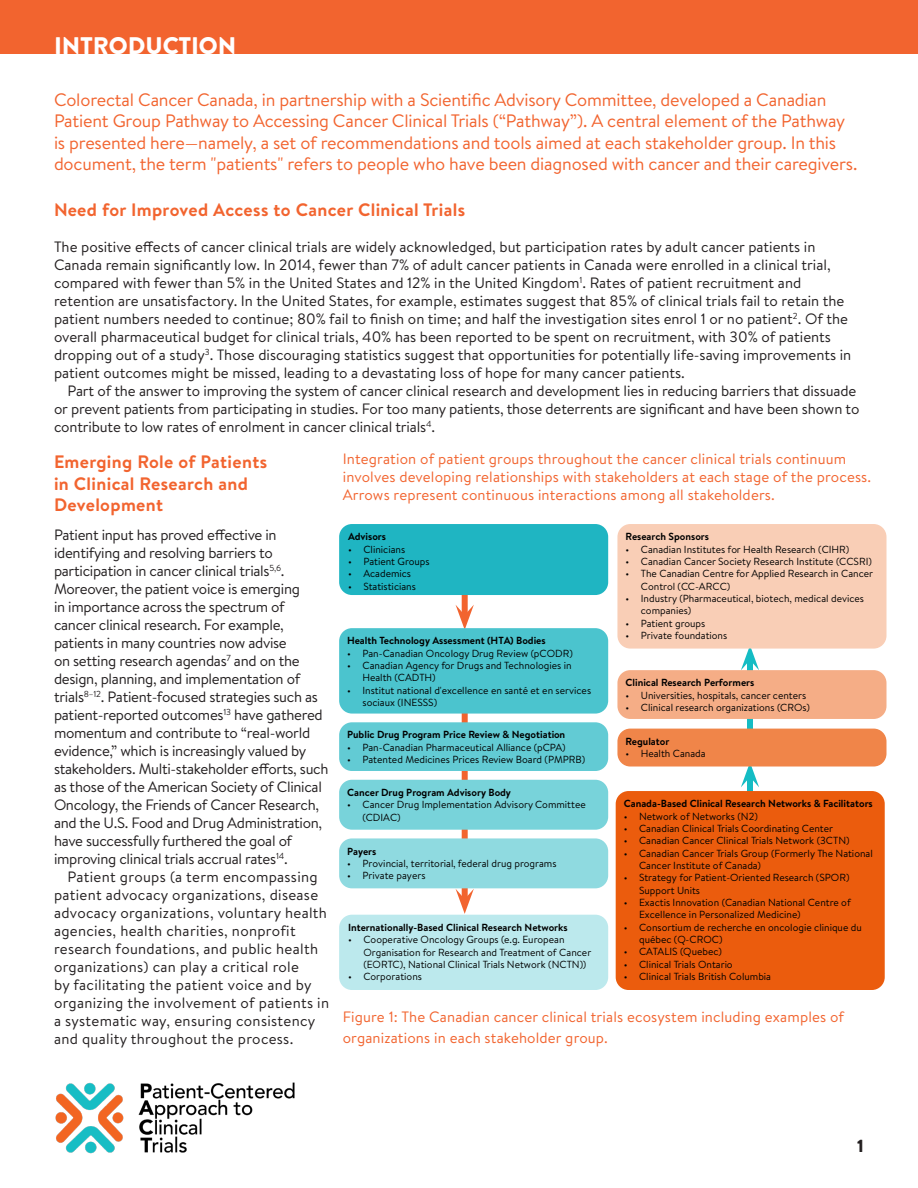
<style>
.page{position:relative;width:918px;height:1188px;background:#fff}
.page>*{position:absolute;margin:0;border:0;box-sizing:border-box;transform-origin:0 0}
.t1{font:900 24px "Brandon Grotesque";color:#fff}
.t2{font:18px/21.6px "Brandon Text";letter-spacing:-.01em;color:#f2642f}
.Subhead{font:700 18px/21.6px "Brandon Text";letter-spacing:.02em;color:#f2642f}
.t3{font:900 18px "Brandon Grotesque";color:#231f20}
.t4{font:15px/18px "Brandon Text";letter-spacing:-.005em;color:#231f20}
.t5{font:15px/18px "Brandon Text";letter-spacing:.02em;color:#231f20}
.Subhead-2{font:15px/18px "Brandon Text";letter-spacing:.01em;color:#f2642f}
.t6{font:10.35px/12.3px "Brandon Text";color:#000}
.t7{font:700 10.35px "Brandon Text";color:#000}
</style>
<div class="page">
<div style="left:0;top:0;width:918px;height:54px;background:#f2642f"></div>
<img style="left:55px;top:1082px;width:240px;height:72px">
<div style="left:462px;top:641px;width:6px;height:258px;background:#f2642f"></div>
<svg style="left:456px;top:889px;width:18px;height:25px"></svg>
<div style="left:462px;top:545px;width:6px;height:70px;background:#f2642f"></div>
<svg style="left:456px;top:605px;width:18px;height:23px"></svg>
<div style="left:747px;top:660px;width:6px;height:94px;background:#14bcc4"></div>
<svg style="left:741px;top:649px;width:18px;height:21px"></svg>
<div style="left:747px;top:777px;width:6px;height:201px;background:#14bcc4"></div>
<svg style="left:741px;top:767px;width:18px;height:20px"></svg>
<div style="left:339px;top:524px;width:269px;height:71px;background:#1fb5c2;border-radius:13px"></div>
<div style="left:339px;top:915px;width:269px;height:75px;background:#bce9ed;border-radius:13px"></div>
<div style="left:617px;top:524px;width:270px;height:125px;background:#f9ceb6;border-radius:13px"></div>
<div style="left:339px;top:628px;width:269px;height:86px;background:#4bc4ce;border-radius:13px"></div>
<div style="left:616px;top:791px;width:269px;height:199px;background:#eb5c0d;border-radius:13px"></div>
<div style="left:339px;top:722px;width:269px;height:49px;background:#62cbd4;border-radius:13px"></div>
<div style="left:617px;top:729px;width:270px;height:38px;background:#f08549;border-radius:13px"></div>
<div style="left:339px;top:780px;width:269px;height:50px;background:#78d3da;border-radius:13px"></div>
<div style="left:339px;top:838px;width:269px;height:50px;background:#8fdae0;border-radius:13px"></div>
<div style="left:617px;top:670px;width:270px;height:49px;background:#f5ad86;border-radius:13px"></div>
<p class="t1" style="left:54px;top:29px;width:184px">INTRODUCTION</p>
<p class="t2" style="left:54px;top:88px;width:805px">Colorectal Cancer Canada, in partnership with a Scientific Advisory Committee, developed a Canadian Patient Group Pathway to Accessing Cancer Clinical Trials (“Pathway”). A central element of the Pathway is presented here—namely, a set of recommendations and tools aimed at each stakeholder group. In this document, the term "patients" refers to people who have been diagnosed with cancer and their caregivers.</p>
<p class="Subhead" style="left:54px;top:199px;width:413px">Need for Improved Access to Cancer Clinical Trials</p>
<p class="t4" style="left:54px;top:237px;width:799px">The positive effects of cancer clinical trials are widely acknowledged, but participation rates by adult cancer patients in Canada remain significantly low. In 2014, fewer than 7% of adult cancer patients in Canada were enrolled in a clinical trial, compared with fewer than 5% in the United States and 12% in the United Kingdom<sup>1</sup>. Rates of patient recruitment and retention are unsatisfactory. In the United States, for example, estimates suggest that 85% of clinical trials fail to retain the patient numbers needed to continue; 80% fail to finish on time; and half the investigation sites enrol 1 or no patient<sup>2</sup>. Of the overall pharmaceutical budget for clinical trials, 40% has been reported to be spent on recruitment, with 30% of patients dropping out of a study<sup>3</sup>. Those discouraging statistics suggest that opportunities for potentially life-saving improvements in patient outcomes might be missed, leading to a devastating loss of hope for many cancer patients.</p>
<p class="t4" style="left:54px;top:381px;width:807px;text-indent:14px">Part of the answer to improving the system of cancer clinical research and development lies in reducing barriers that dissuade or prevent patients from participating in studies. For too many patients, those deterrents are significant and have been shown to contribute to low rates of enrolment in cancer clinical trials<sup>4</sup>.</p>
<p class="Subhead" style="left:54px;top:451px;width:215px">Emerging Role of Patients in Clinical Research and<br>Development</p>
<p class="t4" style="left:54px;top:525px;width:276px">Patient input has proved effective in identifying and resolving barriers to participation in cancer clinical trials<sup>5,6</sup>.<br>Moreover, the patient voice is emerging<br>in importance across the spectrum of cancer clinical research. For example, patients in many countries now advise<br>on setting research agendas<sup>7</sup> and on the design, planning, and implementation of trials<sup>8–12</sup>. Patient-focused strategies such as patient-reported outcomes<sup>13</sup> have gathered momentum and contribute to “real-world evidence,” which is increasingly valued by stakeholders. Multi-stakeholder efforts, such as those of the American Society of Clinical Oncology, the Friends of Cancer Research, and the U.S. Food and Drug Administration, have successfully furthered the goal of improving clinical trials accrual rates<sup>14</sup>.</p>
<p class="t5" style="left:54px;top:867px;width:277px;text-indent:14px">Patient groups (a term encompassing patient advocacy organizations, disease advocacy organizations, voluntary health agencies, health charities, nonprofit research foundations, and public health organizations) can play a critical role<br>by facilitating the patient voice and by organizing the involvement of patients in a systematic way, ensuring consistency and quality throughout the process.</p>
<p class="Subhead-2" style="left:343px;top:450px;width:530px">Integration of patient groups throughout the cancer clinical trials continuum involves developing relationships with stakeholders at each stage of the process.<br>Arrows represent continuous interactions among all stakeholders.</p>
<p class="t7" style="left:625px;top:529px;width:85px">Research Sponsors</p>
<p class="t6" style="left:625px;top:542px;width:225px">• Canadian Institutes for Health Research (CIHR)</p>
<p class="t6" style="left:625px;top:555px;width:248px">• Canadian Cancer Society Research Institute (CCSRI)</p>
<p class="t6" style="left:641px;top:567px;width:234px;text-indent:-15px">• The Canadian Centre for Applied Research in Cancer<br>Control (CC-ARCC)</p>
<p class="t6" style="left:641px;top:592px;width:225px;text-indent:-15px">• Industry (Pharmaceutical, biotech, medical devices companies)</p>
<p class="t6" style="left:625px;top:617px;width:81px">• Patient groups</p>
<p class="t6" style="left:625px;top:629px;width:103px">• Private foundations</p>
<p class="t7" style="left:348px;top:529px;width:40px">Advisors</p>
<p class="t6" style="left:348px;top:542px;width:59px">• Clinicians</p>
<p class="t6" style="left:348px;top:555px;width:83px">• Patient Groups</p>
<p class="t6" style="left:348px;top:567px;width:65px">• Academics</p>
<p class="t6" style="left:348px;top:579px;width:69px">• Statisticians</p>
<p class="t7" style="left:347px;top:633px;width:200px">Health Technology Assessment (HTA) Bodies</p>
<p class="t6" style="left:347px;top:647px;width:227px">• Pan-Canadian Oncology Drug Review (pCODR)</p>
<p class="t6" style="left:363px;top:659px;width:211px;text-indent:-15px">• Canadian Agency for Drugs and Technologies in<br>Health (CADTH)</p>
<p class="t6" style="left:363px;top:684px;width:230px;text-indent:-15px">• Institut national d'excellence en santé et en services sociaux (INESSS)</p>
<p class="t7" style="left:625px;top:675px;width:130px">Clinical Research Performers</p>
<p class="t6" style="left:625px;top:689px;width:182px">• Universities, hospitals, cancer centers</p>
<p class="t6" style="left:625px;top:701px;width:186px">• Clinical research organizations (CROs)</p>
<p class="t7" style="left:347px;top:728px;width:219px">Public Drug Program Price Review &amp; Negotiation</p>
<p class="t6" style="left:347px;top:741px;width:220px">• Pan-Canadian Pharmaceutical Alliance (pCPA)</p>
<p class="t6" style="left:347px;top:753px;width:240px">• Patented Medicines Prices Review Board (PMPRB)</p>
<p class="t7" style="left:625px;top:734px;width:45px">Regulator</p>
<p class="t6" style="left:625px;top:747px;width:82px">• Health Canada</p>
<p class="t7" style="left:347px;top:785px;width:165px">Cancer Drug Program Advisory Body</p>
<p class="t6" style="left:363px;top:798px;width:225px;text-indent:-15px">• Cancer Drug Implementation Advisory Committee (CDIAC)</p>
<p class="t7" style="left:347px;top:844px;width:31px">Payers</p>
<p class="t6" style="left:347px;top:857px;width:211px">• Provincial, territorial, federal drug programs</p>
<p class="t6" style="left:347px;top:869px;width:80px">• Private payers</p>
<p class="t7" style="left:624px;top:796px;width:251px">Canada-Based Clinical Research Networks &amp; Facilitators</p>
<p class="t6" style="left:624px;top:809px;width:136px">• Network of Networks (N2)</p>
<p class="t6" style="left:624px;top:822px;width:211px">• Canadian Clinical Trials Coordinating Center</p>
<p class="t6" style="left:624px;top:834px;width:227px">• Canadian Cancer Clinical Trials Network (3CTN)</p>
<p class="t6" style="left:639px;top:847px;width:235px;text-indent:-15px">• Canadian Cancer Trials Group (Formerly The National<br>Cancer Institute of Canada)</p>
<p class="t6" style="left:639px;top:871px;width:212px;text-indent:-15px">• Strategy for Patient-Oriented Research (SPOR)<br>Support Units</p>
<p class="t6" style="left:639px;top:896px;width:213px;text-indent:-15px">• Exactis Innovation (Canadian National Centre of<br>Excellence in Personalized Medicine)</p>
<p class="t6" style="left:639px;top:921px;width:224px;text-indent:-15px">• Consortium de recherche en oncologie clinique du québec (Q-CROC)</p>
<p class="t6" style="left:624px;top:945px;width:100px">• CATALIS (Quebec)</p>
<p class="t6" style="left:624px;top:958px;width:110px">• Clinical Trials Ontario</p>
<p class="t6" style="left:624px;top:970px;width:149px">• Clinical Trials British Columbia</p>
<p class="t7" style="left:348px;top:920px;width:221px">Internationally-Based Clinical Research Networks</p>
<p class="t6" style="left:363px;top:933px;width:229px;text-indent:-15px">• Cooperative Oncology Groups (e.g. European<br>Organisation for Research and Treatment of Cancer (EORTC), National Clinical Trials Network (NCTN))</p>
<p class="t6" style="left:348px;top:970px;width:76px">• Corporations</p>
<p class="Subhead-2" style="left:343px;top:1006px;width:503px;line-height:21px">Figure 1: The Canadian cancer clinical trials ecosystem including examples of organizations in each stakeholder group.</p>
<p class="t3" style="left:857px;top:1133px;width:8px">1</p>
</div>
